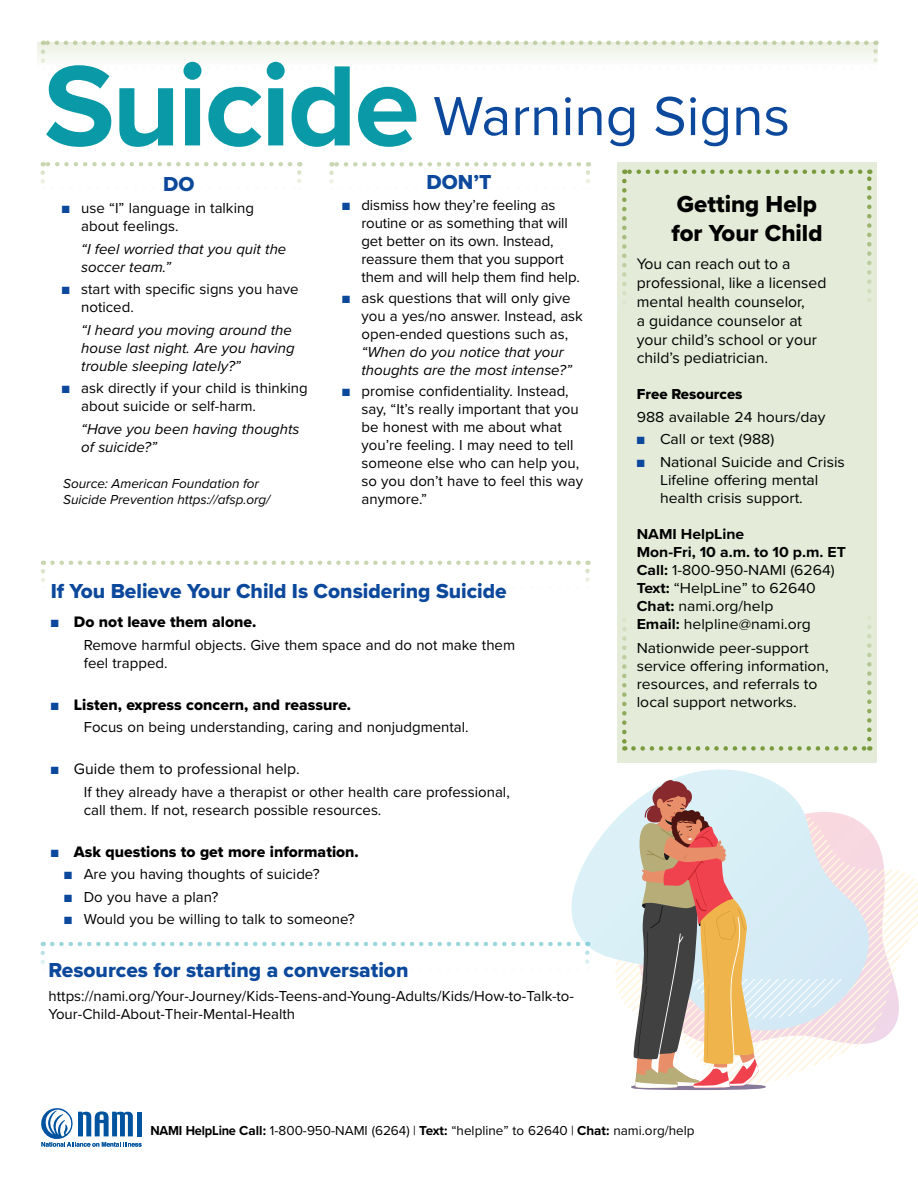
<style>
.page{position:relative;width:918px;height:1188px;background:#fff}
.page>*{position:absolute;margin:0;border:0;box-sizing:border-box;transform-origin:0 0}
.t1{font:57px "Proxima Nova";color:#0c499c}
.t2{font:24px/28.8px "Proxima Nova Extrabld";color:#000}
.t3{font:21px "Proxima Nova Extrabld";color:#0c499c}
.t4{font:15.75px/18.9px "Proxima Nova";color:#000}
.t5{font:15.75px "Proxima Nova Extrabld";color:#000}
.t6{font:15px/18px "Proxima Nova";color:#000}
.t7{font:15px/18px "Proxima Nova";color:#000;scale:1.05 1}
.t8{font:italic 15px/18px "Proxima Nova";color:#000}
.t9{font:15px "Proxima Nova Extrabld";color:#000}
.t10{font:13.5px "Proxima Nova";color:#000}
.t11{font:italic 13.5px/16.2px "Proxima Nova";color:#000}
.s1{font-weight:700;font-size:118.5px;color:#0a99a7}
.s2{color:#0c499c}
.s3{font-weight:700}
</style>
<div class="page">
<div style="left:617px;top:163px;width:260px;height:600px;background:#e4ebd8"></div>
<svg style="left:622px;top:181px;width:5px;height:122px"></svg>
<svg style="left:867px;top:170px;width:5px;height:132px"></svg>
<svg style="left:624px;top:170px;width:236px;height:4px"></svg>
<svg style="left:867px;top:618px;width:5px;height:121px"></svg>
<svg style="left:622px;top:618px;width:5px;height:133px"></svg>
<svg style="left:633px;top:746px;width:237px;height:5px"></svg>
<svg style="left:43px;top:40px;width:823px;height:2px"></svg>
<svg style="left:38px;top:42px;width:840px;height:21px;fill:#f3f6ee"></svg>
<svg style="left:41px;top:571px;width:4px;height:11px"></svg>
<svg style="left:585px;top:561px;width:5px;height:19px"></svg>
<svg style="left:43px;top:561px;width:535px;height:4px"></svg>
<svg style="left:40px;top:953px;width:5px;height:11px"></svg>
<svg style="left:43px;top:942px;width:507px;height:4px"></svg>
<svg style="left:41px;top:1108px;width:101px;height:39px"></svg>
<svg style="left:550px;top:769px;width:219px;height:195px"></svg>
<svg style="left:609px;top:780px;width:309px;height:310px"></svg>
<svg style="left:40px;top:173px;width:5px;height:11px"></svg>
<svg style="left:297px;top:162px;width:5px;height:19px"></svg>
<svg style="left:43px;top:162px;width:247px;height:5px"></svg>
<svg style="left:329px;top:173px;width:5px;height:11px"></svg>
<svg style="left:586px;top:162px;width:4px;height:19px"></svg>
<svg style="left:332px;top:162px;width:247px;height:5px"></svg>
<h1 class="t1" style="left:44px;top:74px;width:748px"><span class="s1">Suicide</span> Warning Signs</h1>
<h3 class="t3" style="left:163px;top:169px;width:33px">DO</h3>
<p class="t6" style="left:81px;top:198px;width:174px;text-indent:-19px"><span class="s2">■</span> use “I” language in talking about feelings.</p>
<p class="t8" style="left:81px;top:239px;width:207px">“I feel worried that you quit the soccer team.”</p>
<p class="t6" style="left:81px;top:279px;width:219px;text-indent:-19px"><span class="s2">■</span> start with specific signs you have noticed.</p>
<p class="t8" style="left:81px;top:320px;width:215px">“I heard you moving around the house last night. Are you having trouble sleeping lately?”</p>
<p class="t6" style="left:81px;top:378px;width:228px;text-indent:-19px"><span class="s2">■</span> ask directly if your child is thinking about suicide or self-harm.</p>
<p class="t8" style="left:81px;top:419px;width:220px">“Have you been having thoughts of suicide?”</p>
<p class="t11" style="left:63px;top:475px;width:209px">Source: American Foundation for<br>Suicide Prevention https://afsp.org/</p>
<h3 class="t3" style="left:427px;top:167px;width:66px">DON’T</h3>
<p class="t6" style="left:361px;top:195px;width:220px;text-indent:-19px"><span class="s2">■</span> dismiss how they’re feeling as routine or as something that will get better on its own. Instead, reassure them that you support them and will help them find help.</p>
<p class="t6" style="left:361px;top:288px;width:223px;text-indent:-19px"><span class="s2">■</span> ask questions that will only give you a yes/no answer. Instead, ask open-ended questions such as,</p>
<p class="t8" style="left:361px;top:342px;width:212px">“When do you notice that your thoughts are the most intense?”</p>
<p class="t6" style="left:361px;top:381px;width:223px;text-indent:-19px"><span class="s2">■</span> promise confidentiality. Instead, say, “It’s really important that you be honest with me about what you’re feeling. I may need to tell someone else who can help you, so you don’t have to feel this way anymore.”</p>
<h3 class="t3" style="left:51px;top:575px;width:458px">If You Believe Your Child Is Considering Suicide</h3>
<p class="t5" style="left:51px;top:610px;width:207px"><span class="s2">■</span> Do not leave them alone.</p>
<p class="t6" style="left:84px;top:635px;width:433px">Remove harmful objects. Give them space and do not make them feel trapped.</p>
<p class="t5" style="left:51px;top:693px;width:302px"><span class="s2">■</span> Listen, express concern, and reassure.</p>
<p class="t6" style="left:84px;top:717px;width:386px">Focus on being understanding, caring and nonjudgmental.</p>
<p class="t4" style="left:51px;top:759px;width:250px"><span class="s2">■</span> Guide them to professional help.</p>
<p class="t6" style="left:84px;top:782px;width:428px">If they already have a therapist or other health care professional, call them. If not, research possible resources.</p>
<p class="t5" style="left:51px;top:840px;width:310px"><span class="s2">■</span> Ask questions to get more information.</p>
<p class="t6" style="left:64px;top:864px;width:257px"><span class="s2">■</span> Are you having thoughts of suicide?</p>
<p class="t6" style="left:64px;top:887px;width:156px"><span class="s2">■</span> Do you have a plan?</p>
<p class="t6" style="left:64px;top:909px;width:292px"><span class="s2">■</span> Would you be willing to talk to someone?</p>
<h3 class="t3" style="left:49px;top:954px;width:361px">Resources for starting a conversation</h3>
<p class="t6" style="left:49px;top:987px;width:527px">https://nami.org/Your-Journey/Kids-Teens-and-Young-Adults/Kids/How-to-Talk-to-<br>Your-Child-About-Their-Mental-Health</p>
<h2 class="t2" style="left:671px;top:190px;width:153px">Getting Help for Your Child</h2>
<p class="t4" style="left:637px;top:254px;width:191px">You can reach out to a professional, like a licensed mental health counselor,<br>a guidance counselor at your child’s school or your child’s pediatrician.</p>
<p class="t9" style="left:637px;top:383px;width:107px">Free Resources</p>
<p class="t7" style="left:637px;top:407px;width:181px">988 available 24 hours/day</p>
<p class="t7" style="left:637px;top:429px;width:133px"><span class="s2">■</span> Call or text (988)</p>
<p class="t7" style="left:660px;top:452px;width:178px;text-indent:-23px"><span class="s2">■</span> National Suicide and Crisis<br>Lifeline offering mental health crisis support.</p>
<p class="t7" style="left:637px;top:524px;width:201px"><span class="s3">NAMI HelpLine<br>Mon-Fri, 10 a.m. to 10 p.m. ET<br>Call:</span> 1-800-950-NAMI (6264)<br><span class="s3">Text:</span> “HelpLine” to 62640<br><span class="s3">Chat:</span> nami.org/help<br><span class="s3">Email:</span> helpline@nami.org</p>
<p class="t7" style="left:637px;top:639px;width:184px">Nationwide peer-support service offering information, resources, and referrals to local support networks.</p>
<p class="t10" style="left:150px;top:1121px;width:546px"><span class="s3">NAMI HelpLine Call:</span> 1-800-950-NAMI (6264) | <span class="s3">Text:</span> “helpline” to 62640 | <span class="s3">Chat:</span> nami.org/help</p>
</div>
